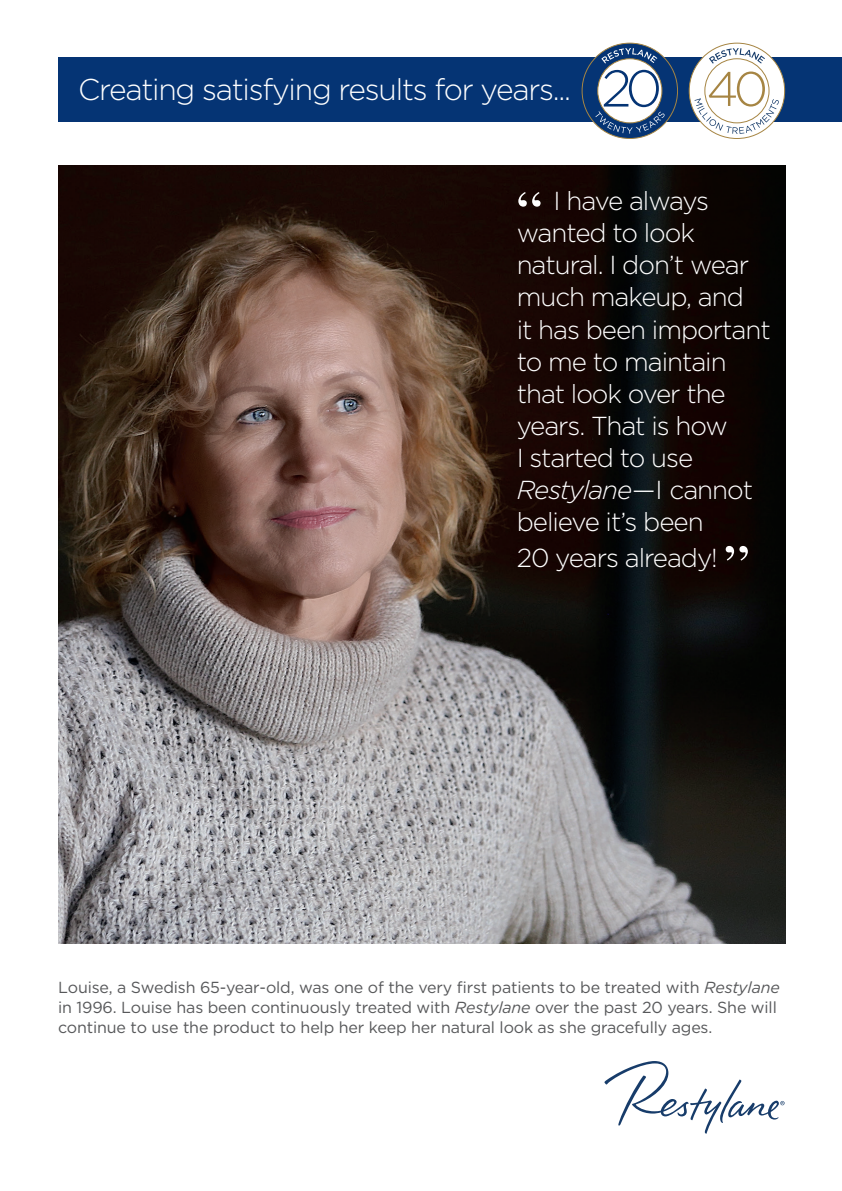
<style>
.page{position:relative;width:842px;height:1191px;background:#fff}
.page>*{position:absolute;margin:0;border:0;box-sizing:border-box;transform-origin:0 0}
.t1{font:60px "Times";color:#fff}
.t2{font:300 30px "Gotham";letter-spacing:-.04em;color:#fff}
.t3{font:300 26px/32px "Gotham";letter-spacing:-.04em;color:#fff}
.t4{font:16px/20px "Gotham";letter-spacing:-.01em;color:#57585a}
.s1{font-style:italic}
</style>
<div class="page">
<div style="left:58px;top:57px;width:783px;height:65px;background:#053474"></div>
<img style="left:58px;top:165px;width:726px;height:779px">
<div style="left:582px;top:43px;width:95px;height:95px;background:#053474;border-radius:50%"></div>
<div style="left:597px;top:59px;width:64px;height:64px;background:#fff;border-radius:50%"></div>
<svg style="left:601px;top:48px;width:56px;height:16px"></svg>
<svg style="left:595px;top:70px;width:69px;height:64px"></svg>
<div style="left:689px;top:43px;width:95px;height:95px;background:#fff;border-radius:50%"></div>
<svg style="left:694px;top:72px;width:84px;height:62px"></svg>
<svg style="left:708px;top:48px;width:56px;height:16px"></svg>
<svg style="left:604px;top:1061px;width:180px;height:73px"></svg>
<h2 class="t2" style="left:78px;top:70px;width:494px">Creating satisfying results for years...</h2>
<h3 class="t3" style="left:516px;top:185px;width:255px;text-indent:37px">I have always wanted to look natural. I don’t wear much makeup, and<br>it has been important to me to maintain that look over the years. That is how<br>I started to use<br><span class="s1">Restylane</span>—I cannot believe it’s been</h3>
<h3 class="t3" style="left:516px;top:541px;width:202px">20 years already!</h3>
<h1 class="t1" style="left:723px;top:510px;width:28px">”</h1>
<h1 class="t1" style="left:516px;top:156px;width:28px">“</h1>
<p class="t4" style="left:58px;top:977px;width:722px">Louise, a Swedish 65-year-old, was one of the very first patients to be treated with <span class="s1">Restylane </span>in 1996. Louise has been continuously treated with <span class="s1">Restylane</span> over the past 20 years. She will continue to use the product to help her keep her natural look as she gracefully ages.</p>
</div>
